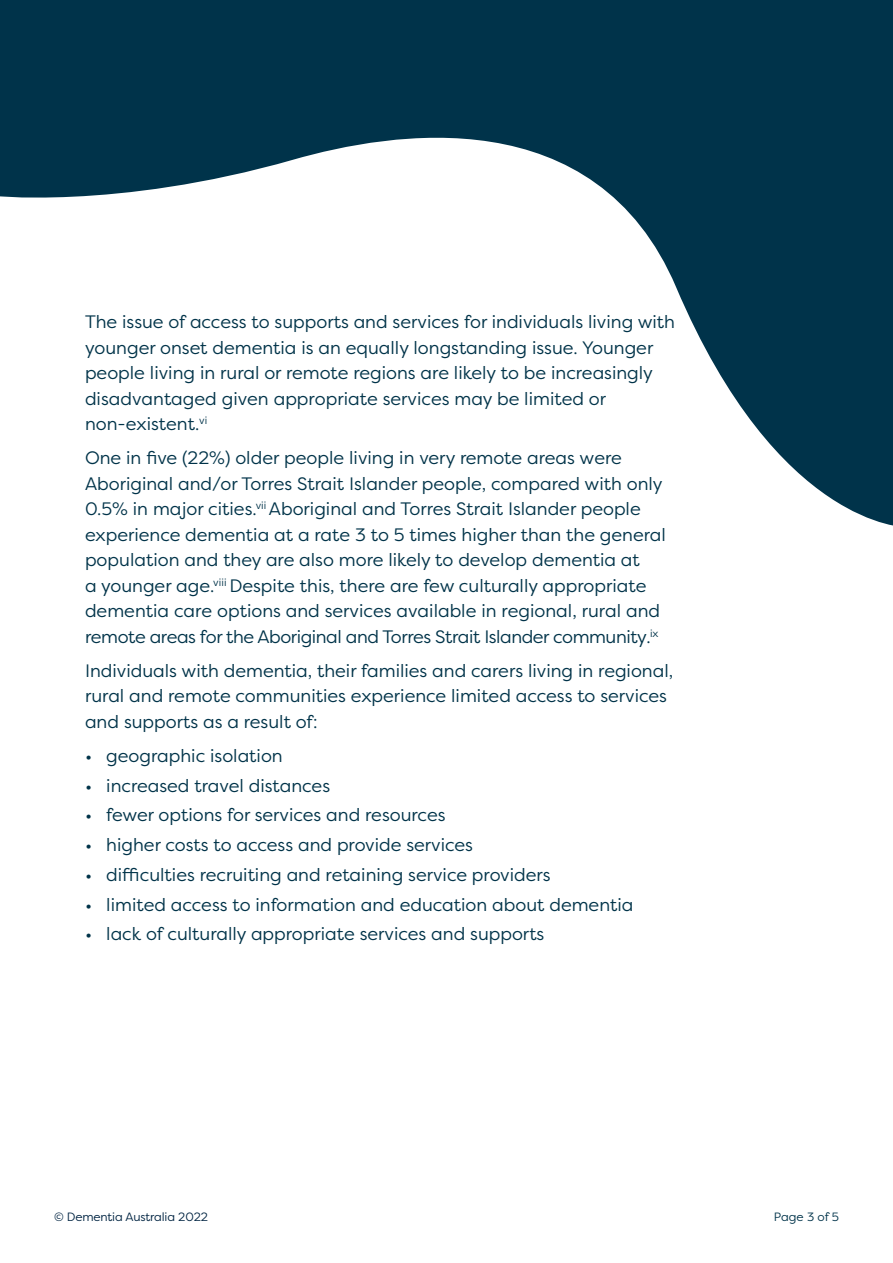
<style>
.page{position:relative;width:893px;height:1263px;background:#fff}
.page>*{position:absolute;margin:0;border:0;box-sizing:border-box;transform-origin:0 0}
.BODY{font:18px/25.5px "Filson Pro";color:#003349}
.t1{font:12px "Filson Pro";letter-spacing:-.01em;color:#002442}
.t2{font:12px "Filson Pro";letter-spacing:-.005em;color:#00334a}
</style>
<div class="page">
<svg style="left:0;top:0;width:893px;height:526px"></svg>
<p class="BODY" style="left:85px;top:309px;width:592px">The issue of access to supports and services for individuals living with younger onset dementia is an equally longstanding issue. Younger people living in rural or remote regions are likely to be increasingly disadvantaged given appropriate services may be limited or non-existent.<sup>vi</sup></p>
<p class="BODY" style="left:85px;top:445px;width:582px">One in five (22%) older people living in very remote areas were Aboriginal and/or Torres Strait Islander people, compared with only 0.5% in major cities.<sup>vii</sup> Aboriginal and Torres Strait Islander people experience dementia at a rate 3 to 5 times higher than the general population and they are also more likely to develop dementia at<br>a younger age.<sup>viii</sup> Despite this, there are few culturally appropriate dementia care options and services available in regional, rural and remote areas for the Aboriginal and Torres Strait Islander community.<sup>ix</sup></p>
<p class="BODY" style="left:85px;top:657px;width:590px">Individuals with dementia, their families and carers living in regional, rural and remote communities experience limited access to services and supports as a result of:</p>
<p class="BODY" style="left:85px;top:742px;width:199px">• geographic isolation</p>
<p class="BODY" style="left:85px;top:772px;width:247px">• increased travel distances</p>
<p class="BODY" style="left:85px;top:802px;width:362px">• fewer options for services and resources</p>
<p class="BODY" style="left:85px;top:831px;width:390px">• higher costs to access and provide services</p>
<p class="BODY" style="left:85px;top:861px;width:467px">• difficulties recruiting and retaining service providers</p>
<p class="BODY" style="left:85px;top:891px;width:550px">• limited access to information and education about dementia</p>
<p class="BODY" style="left:85px;top:921px;width:461px">• lack of culturally appropriate services and supports</p>
<p class="t1" style="left:54px;top:1209px;width:156px">© Dementia Australia 2022</p>
<p class="t2" style="left:774px;top:1209px;width:67px">Page 3 of 5</p>
</div>
